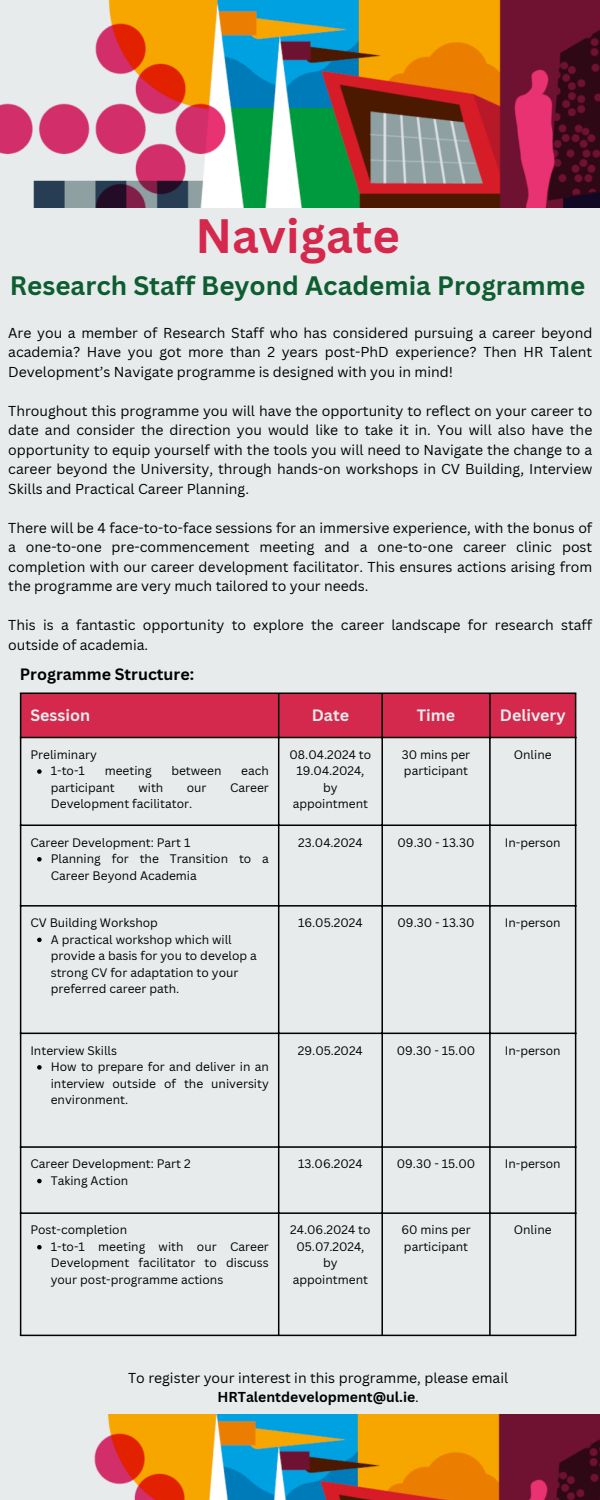
<style>
.page{position:relative;width:600px;height:1500px;background:#e7ebec}
.page>*{position:absolute;margin:0;border:0;box-sizing:border-box;transform-origin:0 0}
.t1{font:700 47px "Canva Sans";color:#d4284c}
.t2{font:700 26px "Canva Sans";color:#0d5d30}
.t3{font:700 16px "Canva Sans";color:#e7ebec}
.t4{font:700 16px "Canva Sans";color:#000}
.t5{font:14px/19.5px "Canva Sans";color:#000;text-align:justify}
.t6{font:12px/16.5px "Canva Sans";color:#000}
.s1{font-weight:700}
</style>
<div class="page">
<img style="left:0;top:0;width:600px;height:208px">
<div style="left:21px;top:694px;width:554px;height:43px;background:#d4284c"></div>
<svg style="left:37px;top:769px;width:5px;height:5px"></svg>
<svg style="left:37px;top:857px;width:5px;height:5px"></svg>
<svg style="left:37px;top:938px;width:5px;height:4px"></svg>
<svg style="left:37px;top:1065px;width:5px;height:5px"></svg>
<svg style="left:37px;top:1179px;width:5px;height:4px"></svg>
<svg style="left:37px;top:1245px;width:5px;height:4px"></svg>
<hr style="left:20px;top:694px;width:1px;height:641px;background:#000">
<hr style="left:278px;top:694px;width:1px;height:641px;background:#000">
<hr style="left:381px;top:694px;width:2px;height:641px;background:#000">
<hr style="left:489px;top:694px;width:2px;height:641px;background:#000">
<hr style="left:575px;top:694px;width:1px;height:641px;background:#000">
<hr style="left:20px;top:693px;width:556px;height:1px;background:#000">
<hr style="left:20px;top:737px;width:556px;height:1px;background:#000">
<hr style="left:20px;top:825px;width:556px;height:1px;background:#000">
<hr style="left:20px;top:905px;width:556px;height:2px;background:#000">
<hr style="left:20px;top:1033px;width:556px;height:1px;background:#000">
<hr style="left:20px;top:1146px;width:556px;height:2px;background:#000">
<hr style="left:20px;top:1212px;width:556px;height:2px;background:#000">
<hr style="left:20px;top:1335px;width:556px;height:1px;background:#000">
<img style="left:94px;top:1414px;width:506px;height:86px">
<h1 class="t1" style="left:195px;top:203px;width:206px">Navigate</h1>
<h1 class="t2" style="left:10px;top:268px;width:577px">Research Staff Beyond Academia Programme</h1>
<p class="t5" style="left:8px;top:322px;width:586px">Are you a member of Research Staff who has considered pursuing a career beyond academia? Have you got more than 2 years post-PhD experience? Then HR Talent Development’s Navigate programme is designed with you in mind!</p>
<p class="t5" style="left:8px;top:400px;width:586px">Throughout this programme you will have the opportunity to reflect on your career to date and consider the direction you would like to take it in. You will also have the opportunity to equip yourself with the tools you will need to Navigate the change to a career beyond the University, through hands-on workshops in CV Building, Interview Skills and Practical Career Planning.</p>
<p class="t5" style="left:8px;top:517px;width:586px">There will be 4 face-to-to-face sessions for an immersive experience, with the bonus of a one-to-one pre-commencement meeting and a one-to-one career clinic post completion with our career development facilitator. This ensures actions arising from the programme are very much tailored to your needs.</p>
<p class="t5" style="left:8px;top:615px;width:586px">This is a fantastic opportunity to explore the career landscape for research staff outside of academia.</p>
<h2 class="t4" style="left:20px;top:663px;width:176px">Programme Structure:</h2>
<p class="t3" style="left:30px;top:704px;width:61px">Session</p>
<p class="t3" style="left:312px;top:704px;width:39px">Date</p>
<p class="t3" style="left:417px;top:704px;width:40px">Time</p>
<p class="t3" style="left:500px;top:704px;width:67px">Delivery</p>
<p class="t6" style="left:30px;top:746px;width:68px">Preliminary</p>
<p class="t6" style="left:51px;top:762px;width:36px">1-to-1</p>
<p class="t6" style="left:105px;top:762px;width:48px">meeting</p>
<p class="t6" style="left:171px;top:762px;width:52px">between</p>
<p class="t6" style="left:241px;top:762px;width:29px">each</p>
<p class="t6" style="left:51px;top:779px;width:66px">participant</p>
<p class="t6" style="left:138px;top:779px;width:26px">with</p>
<p class="t6" style="left:187px;top:779px;width:21px">our</p>
<p class="t6" style="left:230px;top:779px;width:40px">Career</p>
<p class="t6" style="left:51px;top:795px;width:143px">Development facilitator.</p>
<p class="t6" style="left:290px;top:746px;width:83px;text-align:center">08.04.2024 to<br>19.04.2024, by appointment</p>
<p class="t6" style="left:402px;top:746px;width:70px">30 mins per participant</p>
<p class="t6" style="left:514px;top:746px;width:39px">Online</p>
<p class="t6" style="left:30px;top:834px;width:162px">Career Development: Part 1</p>
<p class="t6" style="left:51px;top:850px;width:220px">Planning for the Transition to a<br>Career Beyond Academia</p>
<p class="t6" style="left:30px;top:914px;width:129px">CV Building Workshop</p>
<p class="t6" style="left:51px;top:931px;width:208px">A practical workshop which will provide a basis for you to develop a strong CV for adaptation to your preferred career path.</p>
<p class="t6" style="left:30px;top:1042px;width:88px">Interview Skills</p>
<p class="t6" style="left:51px;top:1058px;width:220px;text-align:justify">How to prepare for and deliver in an interview outside of the university environment.</p>
<p class="t6" style="left:298px;top:834px;width:66px">23.04.2024</p>
<p class="t6" style="left:398px;top:834px;width:78px">09.30 - 13.30</p>
<p class="t6" style="left:505px;top:834px;width:57px">In-person</p>
<p class="t6" style="left:298px;top:914px;width:66px">16.05.2024</p>
<p class="t6" style="left:398px;top:914px;width:78px">09.30 - 13.30</p>
<p class="t6" style="left:505px;top:914px;width:57px">In-person</p>
<p class="t6" style="left:298px;top:1042px;width:66px">29.05.2024</p>
<p class="t6" style="left:397px;top:1042px;width:80px">09.30 - 15.00</p>
<p class="t6" style="left:505px;top:1042px;width:57px">In-person</p>
<p class="t6" style="left:30px;top:1155px;width:162px">Career Development: Part 2</p>
<p class="t6" style="left:51px;top:1172px;width:79px">Taking Action</p>
<p class="t6" style="left:30px;top:1222px;width:98px">Post-completion</p>
<p class="t6" style="left:51px;top:1238px;width:220px;text-align:justify">1-to-1 meeting with our Career Development facilitator to discuss your post-programme actions</p>
<p class="t6" style="left:298px;top:1155px;width:66px">13.06.2024</p>
<p class="t6" style="left:397px;top:1155px;width:80px">09.30 - 15.00</p>
<p class="t6" style="left:505px;top:1155px;width:57px">In-person</p>
<p class="t6" style="left:290px;top:1222px;width:82px;text-align:center">24.06.2024 to<br>05.07.2024, by appointment</p>
<p class="t6" style="left:401px;top:1222px;width:71px">60 mins per participant</p>
<p class="t6" style="left:514px;top:1222px;width:39px">Online</p>
<p class="t5" style="left:128px;top:1367px;width:382px;text-align:center">To register your interest in this programme, please email<br><span class="s1">HRTalentdevelopment@ul.ie</span>.</p>
</div>
